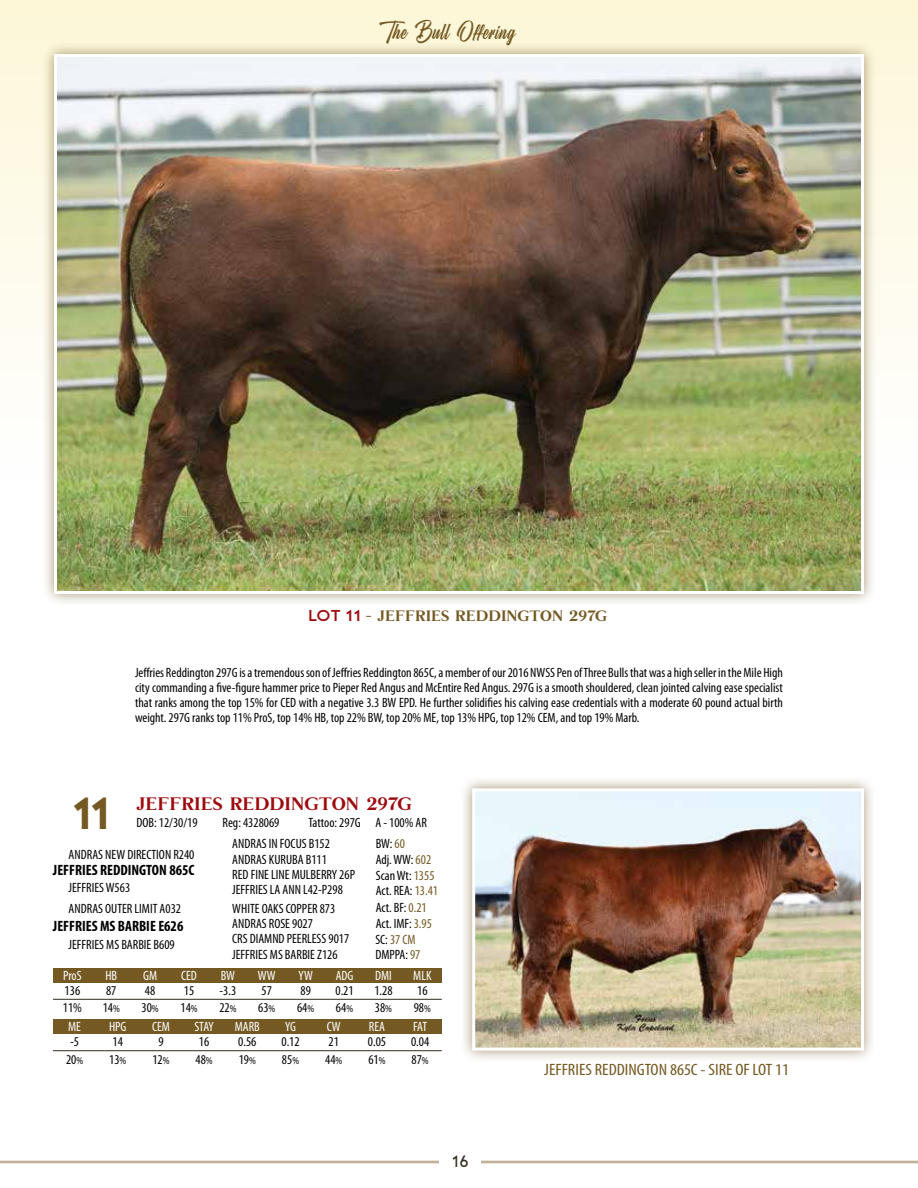
<style>
.page{position:relative;width:918px;height:1188px;background:#fff}
.page>*{position:absolute;margin:0;border:0;box-sizing:border-box;transform-origin:0 0}
.t1{font:700 45px "Porter";color:#745923}
.t2{font:19.5px "Heatslide";letter-spacing:.05em;color:#745923}
.t3{font:18px "Milkstore 05 Clean";color:#9e0b0f;scale:1.1 1}
.t4{font:condensed 16.5px "Myriad Pro";color:#745923;scale:1.1 1}
.t5{font:300 16.5px "Porter";color:#332c1d}
.t6{font:700 condensed 15px "Myriad Pro";color:#000}
.t7{font:15px "Milkstore 05 Clean";color:#745923;scale:1.1 1}
.t8{font:condensed 13.5px/15px "Myriad Pro";color:#000}
.t9{font:condensed 13.5px "Myriad Pro";color:#fff}
.s1{font-family:"Porter";font-weight:500;font-size:15.75px;color:#9e0b0f}
.s2{color:#745923}
.s3{font-size:10.5px}
</style>
<div class="page">
<div style="left:0;top:0;width:918px;height:482px;background:linear-gradient(to bottom,#fdf7d7,#fefefe)"></div>
<hr style="left:0;top:1161px;width:918px;height:1px;background:#ae9a77">
<hr style="left:0;top:1162px;width:918px;height:1px;background:#ae9a77">
<div style="left:440px;top:1154px;width:41px;height:26px;background:#fff"></div>
<div style="left:42px;top:42px;width:834px;height:564px;background:#745923;opacity:.62"></div>
<img style="left:58px;top:58px;width:802px;height:532px">
<div style="left:54px;top:54px;width:810px;height:540px;border:3px solid #fff"></div>
<div style="left:53px;top:969px;width:389px;height:14px;background:#745923"></div>
<hr style="left:53px;top:999px;width:389px;height:1px;background:#332c1d">
<div style="left:53px;top:1020px;width:389px;height:14px;background:#745923"></div>
<hr style="left:53px;top:1050px;width:389px;height:1px;background:#332c1d">
<div style="left:460px;top:776px;width:417px;height:287px;background:#745923;opacity:.62"></div>
<img style="left:476px;top:792px;width:384px;height:255px">
<div style="left:472px;top:788px;width:392px;height:263px;border:3px solid #fff"></div>
<h2 class="t2" style="left:378px;top:21px;width:138px">The Bull Offering</h2>
<p class="t7" style="left:308px;top:607px;width:274px"><span class="s1">LOT 11</span> - JEFFRIES REDDINGTON 297G</p>
<p class="t8" style="left:135px;top:665px;width:650px;text-align:justify">Jeffries Reddington 297G is a tremendous son of Jeffries Reddington 865C, a member of our 2016 NWSS Pen of Three Bulls that was a high seller in the Mile High city commanding a five-figure hammer price to Pieper Red Angus and McEntire Red Angus. 297G is a smooth shouldered, clean jointed calving ease specialist that ranks among the top 15% for CED with a negative 3.3 BW EPD. He further solidifies his calving ease credentials with a moderate 60 pound actual birth weight. 297G ranks top 11% ProS, top 14% HB, top 22% BW, top 20% ME, top 13% HPG, top 12% CEM, and top 19% Marb.</p>
<h3 class="t3" style="left:137px;top:793px;width:252px">JEFFRIES REDDINGTON 297G</h3>
<h1 class="t1" style="left:73px;top:789px;width:40px">11</h1>
<p class="t8" style="left:137px;top:815px;width:63px">DOB: 12/30/19</p>
<p class="t8" style="left:223px;top:815px;width:58px">Reg: 4328069</p>
<p class="t8" style="left:232px;top:812px;width:196px;line-height:21.3px;text-indent:76px">Tattoo: 297G A - 100% AR<br>ANDRAS IN FOCUS B152</p>
<p class="t8" style="left:376px;top:836px;width:31px">BW: <span class="s2">60</span></p>
<p class="t8" style="left:376px;top:868px;width:60px">Scan Wt: <span class="s2">1355</span></p>
<p class="t8" style="left:376px;top:900px;width:53px">Act. BF: <span class="s2">0.21</span></p>
<p class="t8" style="left:69px;top:847px;width:127px">ANDRAS NEW DIRECTION R240</p>
<p class="t8" style="left:69px;top:880px;width:63px">JEFFRIES W563</p>
<p class="t6" style="left:53px;top:916px;width:132px">JEFFRIES MS BARBIE E626</p>
<p class="t8" style="left:376px;top:851px;width:57px">Adj. WW: <span class="s2">602</span></p>
<p class="t8" style="left:376px;top:883px;width:64px">Act. REA: <span class="s2">13.41</span></p>
<p class="t8" style="left:232px;top:852px;width:96px">ANDRAS KURUBA B111</p>
<p class="t6" style="left:53px;top:861px;width:143px">JEFFRIES REDDINGTON 865C</p>
<p class="t8" style="left:232px;top:867px;width:124px">RED FINE LINE MULBERRY 26P</p>
<p class="t8" style="left:232px;top:882px;width:112px">JEFFRIES LA ANN L42-P298</p>
<p class="t8" style="left:69px;top:901px;width:114px">ANDRAS OUTER LIMIT A032</p>
<p class="t8" style="left:69px;top:937px;width:108px">JEFFRIES MS BARBIE B609</p>
<p class="t8" style="left:232px;top:901px;width:105px">WHITE OAKS COPPER 873</p>
<p class="t8" style="left:232px;top:916px;width:82px">ANDRAS ROSE 9027</p>
<p class="t8" style="left:376px;top:916px;width:58px">Act. IMF: <span class="s2">3.95</span></p>
<p class="t8" style="left:232px;top:931px;width:119px">CRS DIAMND PEERLESS 9017</p>
<p class="t8" style="left:375px;top:933px;width:47px;line-height:14.2px">SC: <span class="s2">37 CM<br></span>DMPPA: <span class="s2">97</span></p>
<p class="t8" style="left:232px;top:947px;width:107px">JEFFRIES MS BARBIE Z126</p>
<p class="t9" style="left:63px;top:968px;width:20px">ProS</p>
<p class="t9" style="left:105px;top:968px;width:13px">HB</p>
<p class="t9" style="left:143px;top:968px;width:15px">GM</p>
<p class="t9" style="left:181px;top:968px;width:17px">CED</p>
<p class="t9" style="left:221px;top:968px;width:16px">BW</p>
<p class="t9" style="left:258px;top:968px;width:19px">WW</p>
<p class="t9" style="left:298px;top:968px;width:16px">YW</p>
<p class="t9" style="left:336px;top:968px;width:19px">ADG</p>
<p class="t9" style="left:375px;top:968px;width:18px">DMI</p>
<p class="t9" style="left:413px;top:968px;width:20px">MLK</p>
<p class="t8" style="left:65px;top:983px;width:17px">136</p>
<p class="t8" style="left:106px;top:983px;width:12px">87</p>
<p class="t8" style="left:145px;top:983px;width:12px">48</p>
<p class="t8" style="left:184px;top:983px;width:12px">15</p>
<p class="t8" style="left:220px;top:983px;width:18px">-3.3</p>
<p class="t8" style="left:262px;top:983px;width:12px">57</p>
<p class="t8" style="left:300px;top:983px;width:12px">89</p>
<p class="t8" style="left:335px;top:983px;width:20px">0.21</p>
<p class="t8" style="left:374px;top:983px;width:20px">1.28</p>
<p class="t8" style="left:417px;top:983px;width:12px">16</p>
<p class="t8" style="left:63px;top:1000px;width:21px">11%</p>
<p class="t8" style="left:103px;top:1000px;width:19px">14<span class="s3">%</span></p>
<p class="t8" style="left:142px;top:1000px;width:19px">30<span class="s3">%</span></p>
<p class="t8" style="left:180px;top:1000px;width:19px">14<span class="s3">%</span></p>
<p class="t8" style="left:219px;top:1000px;width:19px">22<span class="s3">%</span></p>
<p class="t8" style="left:258px;top:1000px;width:19px">63<span class="s3">%</span></p>
<p class="t8" style="left:297px;top:1000px;width:19px">64<span class="s3">%</span></p>
<p class="t8" style="left:336px;top:1000px;width:19px">64<span class="s3">%</span></p>
<p class="t8" style="left:375px;top:1000px;width:19px">38<span class="s3">%</span></p>
<p class="t8" style="left:414px;top:1000px;width:19px">98<span class="s3">%</span></p>
<p class="t9" style="left:68px;top:1019px;width:14px">ME</p>
<p class="t9" style="left:109px;top:1019px;width:19px">HPG</p>
<p class="t9" style="left:152px;top:1019px;width:19px">CEM</p>
<p class="t9" style="left:194px;top:1019px;width:21px">STAY</p>
<p class="t9" style="left:235px;top:1019px;width:27px">MARB</p>
<p class="t9" style="left:285px;top:1019px;width:12px">YG</p>
<p class="t9" style="left:327px;top:1019px;width:15px">CW</p>
<p class="t9" style="left:369px;top:1019px;width:18px">REA</p>
<p class="t9" style="left:413px;top:1019px;width:15px">FAT</p>
<p class="t8" style="left:70px;top:1034px;width:10px">-5</p>
<p class="t8" style="left:113px;top:1034px;width:12px">14</p>
<p class="t8" style="left:158px;top:1034px;width:7px">9</p>
<p class="t8" style="left:199px;top:1034px;width:12px">16</p>
<p class="t8" style="left:238px;top:1034px;width:20px">0.56</p>
<p class="t8" style="left:281px;top:1034px;width:20px">0.12</p>
<p class="t8" style="left:329px;top:1034px;width:12px">21</p>
<p class="t8" style="left:368px;top:1034px;width:20px">0.05</p>
<p class="t8" style="left:411px;top:1034px;width:20px">0.04</p>
<p class="t8" style="left:66px;top:1052px;width:19px">20<span class="s3">%</span></p>
<p class="t8" style="left:109px;top:1052px;width:19px">13<span class="s3">%</span></p>
<p class="t8" style="left:152px;top:1052px;width:19px">12<span class="s3">%</span></p>
<p class="t8" style="left:196px;top:1052px;width:19px">48<span class="s3">%</span></p>
<p class="t8" style="left:239px;top:1052px;width:19px">19<span class="s3">%</span></p>
<p class="t8" style="left:282px;top:1052px;width:19px">85<span class="s3">%</span></p>
<p class="t8" style="left:325px;top:1052px;width:19px">44<span class="s3">%</span></p>
<p class="t8" style="left:368px;top:1052px;width:19px">61<span class="s3">%</span></p>
<p class="t8" style="left:412px;top:1052px;width:19px">87<span class="s3">%</span></p>
<p class="t5" style="left:452px;top:1152px;width:18px">16</p>
<p class="t4" style="left:544px;top:1060px;width:224px">JEFFRIES REDDINGTON 865C - SIRE OF LOT 11</p>
</div>
